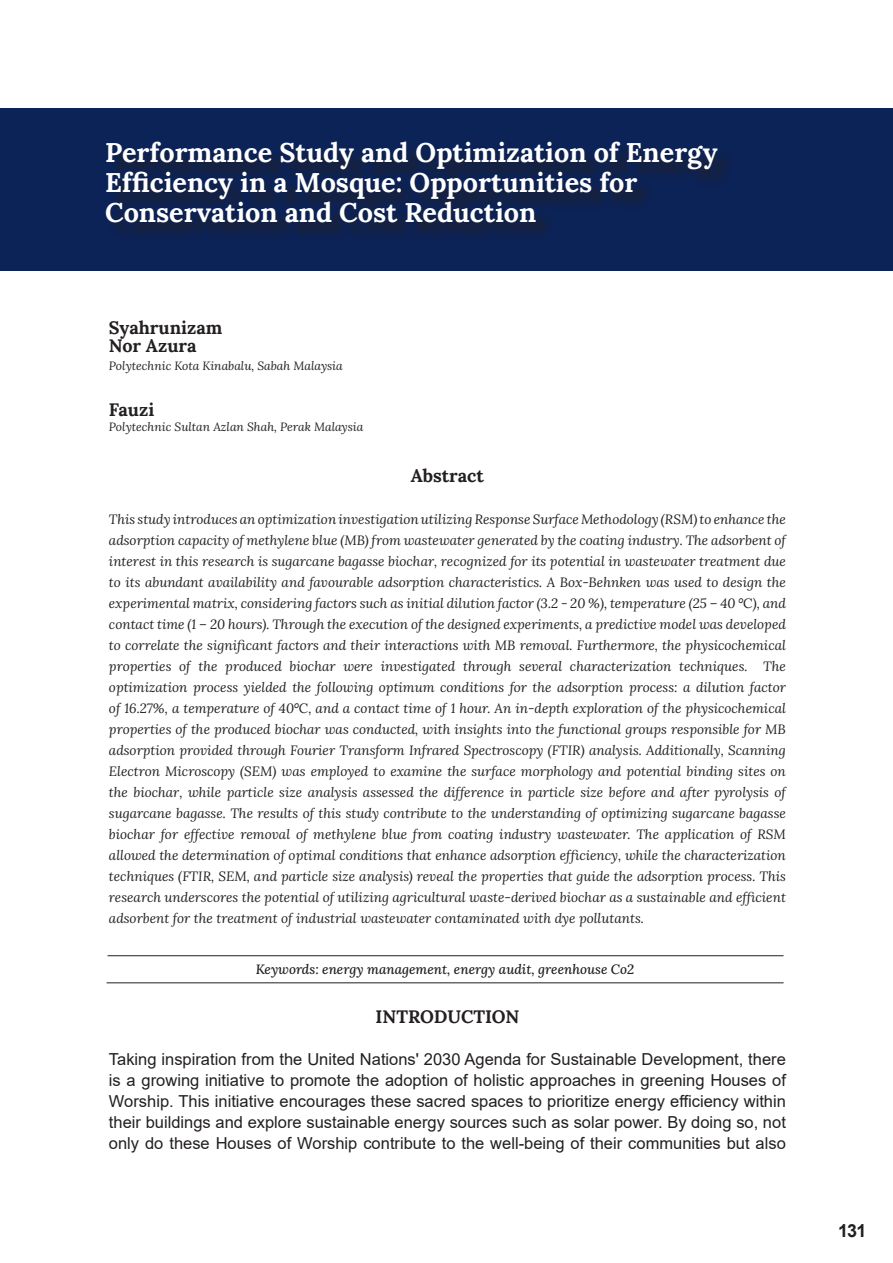
<style>
.page{position:relative;width:893px;height:1263px;background:#fff}
.page>*{position:absolute;margin:0;border:0;box-sizing:border-box;transform-origin:0 0}
.t1{font:27px/29.7px "Lora";color:#fff}
.t2{font:18px "Lora";color:#231f20}
.t3{font:700 18px "Arial";color:#231f20}
.t4{font:16.5px/21px "Arial";color:#231f20;text-align:justify}
.t5{font:italic 13.5px/21px "Lora";color:#231f20;text-align:justify}
.t6{font:italic 12px "Lora";color:#231f20}
.s1{font-style:normal}
</style>
<div class="page">
<div style="left:0;top:108px;width:893px;height:162px;background:#0c2357"></div>
<hr style="left:107px;top:982px;width:676px;height:1px;background:#231f20">
<div style="left:108px;top:144px;width:627px;height:96px;background:#231f20;opacity:.75"></div>
<hr style="left:108px;top:955px;width:675px;height:1px;background:#231f20">
<p class="t1" style="left:105px;top:136px;width:614px">Performance Study and Optimization of Energy<br>Efficiency in a Mosque: Opportunities for<br>Conservation and Cost Reduction</p>
<p class="t2" style="left:109px;top:314px;width:115px">Syahrunizam</p>
<p class="t2" style="left:109px;top:332px;width:89px">Nor Azura</p>
<p class="t6" style="left:109px;top:358px;width:235px">Polytechnic Kota Kinabalu, Sabah Malaysia</p>
<p class="t2" style="left:109px;top:396px;width:47px">Fauzi</p>
<p class="t6" style="left:109px;top:419px;width:256px">Polytechnic Sultan Azlan Shah, Perak Malaysia</p>
<p class="t2" style="left:411px;top:462px;width:75px">Abstract</p>
<p class="t5" style="left:109px;top:508px;width:678px">This study introduces an optimization investigation utilizing Response Surface Methodology (RSM) to enhance the adsorption capacity of methylene blue (MB) from wastewater generated by the coating industry. The adsorbent of interest in this research is sugarcane bagasse biochar, recognized for its potential in wastewater treatment due to its abundant availability and favourable adsorption characteristics. A Box-Behnken was used to design the experimental matrix, considering factors such as initial dilution factor (3.2 - 20 %), temperature (25 – 40 <sup>o</sup><span class="s1">C</span>), and contact time (1 – 20 hours). Through the execution of the designed experiments, a predictive model was developed to correlate the significant factors and their interactions with MB removal. Furthermore, the physicochemical properties of the produced biochar were investigated through several characterization techniques. The optimization process yielded the following optimum conditions for the adsorption process: a dilution factor of 16.27%, a temperature of 40<sup>o</sup><span class="s1">C</span>, and a contact time of 1 hour. An in-depth exploration of the physicochemical properties of the produced biochar was conducted, with insights into the functional groups responsible for MB adsorption provided through Fourier Transform Infrared Spectroscopy (FTIR) analysis. Additionally, Scanning Electron Microscopy (SEM) was employed to examine the surface morphology and potential binding sites on the biochar, while particle size analysis assessed the difference in particle size before and after pyrolysis of sugarcane bagasse. The results of this study contribute to the understanding of optimizing sugarcane bagasse biochar for effective removal of methylene blue from coating industry wastewater. The application of RSM allowed the determination of optimal conditions that enhance adsorption efficiency, while the characterization techniques (FTIR, SEM, and particle size analysis) reveal the properties that guide the adsorption process. This research underscores the potential of utilizing agricultural waste-derived biochar as a sustainable and efficient adsorbent for the treatment of industrial wastewater contaminated with dye pollutants.</p>
<p class="t5" style="left:256px;top:959px;width:380px">Keywords: energy management, energy audit, greenhouse Co2</p>
<p class="t2" style="left:375px;top:1003px;width:145px">INTRODUCTION</p>
<p class="t4" style="left:109px;top:1049px;width:678px">Taking inspiration from the United Nations' 2030 Agenda for Sustainable Development, there is a growing initiative to promote the adoption of holistic approaches in greening Houses of Worship. This initiative encourages these sacred spaces to prioritize energy efficiency within their buildings and explore sustainable energy sources such as solar power. By doing so, not only do these Houses of Worship contribute to the well-being of their communities but also</p>
<h2 class="t3" style="left:838px;top:1218px;width:30px">131</h2>
</div>
